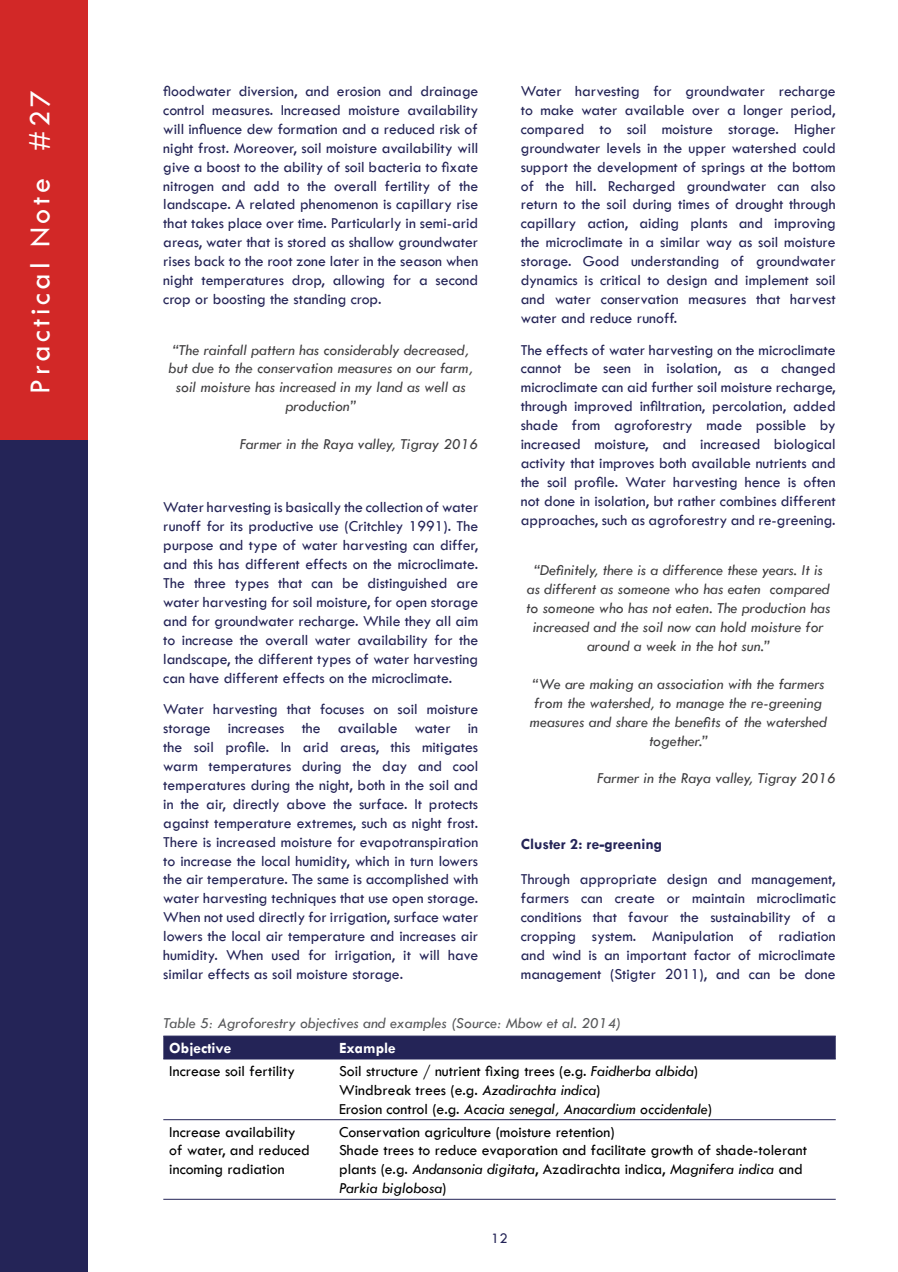
<style>
.page{position:relative;width:898px;height:1272px;background:#fff}
.page>*{position:absolute;margin:0;border:0;box-sizing:border-box;transform-origin:0 0}
.t1{font:30px "Tw Cen";letter-spacing:.12em;color:#fff}
.t2{font:15.75px/18.9px "Tw Cen";color:#242457;text-align:justify}
.t3{font:italic 15.75px/18.9px "Tw Cen";color:#414042;text-align:center}
.t4{font:15.75px/18.9px "Tw Cen";color:#000}
.t5{font:italic 15.75px "Tw Cen";color:#58595b}
.t6{font:700 15.75px "Tw Cen";color:#242457}
.t7{font:700 15.75px "Tw Cen";color:#fff}
.t8{font:15px "Tw Cen";color:#242457}
.s1{font-style:italic}
</style>
<div class="page">
<div style="left:0;top:0;width:87px;height:443px;background:#d22827"></div>
<div style="left:0;top:440px;width:87px;height:831px;background:#242457"></div>
<div style="left:163px;top:1036px;width:672px;height:22px;background:#242457"></div>
<hr style="left:163px;top:1035px;width:170px;height:1px;background:#242457">
<hr style="left:333px;top:1035px;width:502px;height:1px;background:#242457">
<hr style="left:163px;top:1058px;width:170px;height:1px;background:#242457">
<hr style="left:333px;top:1058px;width:502px;height:1px;background:#242457">
<hr style="left:163px;top:1119px;width:170px;height:1px;background:#242457">
<hr style="left:333px;top:1119px;width:502px;height:1px;background:#242457">
<hr style="left:163px;top:1198px;width:170px;height:1px;background:#242457">
<hr style="left:333px;top:1198px;width:502px;height:1px;background:#242457">
<h1 class="t1" style="left:22px;top:394px;width:305px;rotate:-90deg">Practical Note #27</h1>
<p class="t2" style="left:520px;top:81px;width:316px">Water harvesting for groundwater recharge to make water available over a longer period, compared to soil moisture storage. Higher groundwater levels in the upper watershed could support the development of springs at the bottom of the hill. Recharged groundwater can also return to the soil during times of drought through capillary action, aiding plants and improving the microclimate in a similar way as soil moisture storage. Good understanding of groundwater dynamics is critical to design and implement soil and water conservation measures that harvest water and reduce runoff.</p>
<p class="t2" style="left:520px;top:340px;width:316px">The effects of water harvesting on the microclimate cannot be seen in isolation, as a changed microclimate can aid further soil moisture recharge, through improved infiltration, percolation, added shade from agroforestry made possible by increased moisture, and increased biological activity that improves both available nutrients and the soil profile. Water harvesting hence is often not done in isolation, but rather combines different approaches, such as agroforestry and re-greening.</p>
<p class="t3" style="left:526px;top:560px;width:305px">“Definitely, there is a difference these years. It is as different as someone who has eaten compared to someone who has not eaten. The production has increased and the soil now can hold moisture for around a week in the hot sun.”</p>
<p class="t3" style="left:529px;top:674px;width:299px">“We are making an association with the farmers from the watershed, to manage the re-greening measures and share the benefits of the watershed together.”</p>
<p class="t3" style="left:597px;top:768px;width:240px">Farmer in the Raya valley, Tigray 2016</p>
<p class="t2" style="left:163px;top:81px;width:316px">floodwater diversion, and erosion and drainage control measures. Increased moisture availability will influence dew formation and a reduced risk of night frost. Moreover, soil moisture availability will give a boost to the ability of soil bacteria to fixate nitrogen and add to the overall fertility of the landscape. A related phenomenon is capillary rise that takes place over time. Particularly in semi-arid areas, water that is stored as shallow groundwater rises back to the root zone later in the season when night temperatures drop, allowing for a second crop or boosting the standing crop.</p>
<p class="t3" style="left:168px;top:340px;width:306px">“The rainfall pattern has considerably decreased, but due to the conservation measures on our farm, soil moisture has increased in my land as well as production”</p>
<p class="t3" style="left:239px;top:434px;width:240px">Farmer in the Raya valley, Tigray 2016</p>
<p class="t2" style="left:163px;top:498px;width:316px">Water harvesting is basically the collection of water runoff for its productive use (Critchley 1991). The purpose and type of water harvesting can differ, and this has different effects on the microclimate.<br>The three types that can be distinguished are water harvesting for soil moisture, for open storage and for groundwater recharge. While they all aim to increase the overall water availability for the landscape, the different types of water harvesting can have different effects on the microclimate.</p>
<p class="t2" style="left:163px;top:699px;width:316px">Water harvesting that focuses on soil moisture storage increases the available water in the soil profile. In arid areas, this mitigates warm temperatures during the day and cool temperatures during the night, both in the soil and in the air, directly above the surface. It protects against temperature extremes, such as night frost.<br>There is increased moisture for evapotranspiration to increase the local humidity, which in turn lowers the air temperature. The same is accomplished with water harvesting techniques that use open storage.<br>When not used directly for irrigation, surface water lowers the local air temperature and increases air humidity. When used for irrigation, it will have similar effects as soil moisture storage.</p>
<p class="t5" style="left:163px;top:1013px;width:459px">Table 5: Agroforestry objectives and examples (Source: Mbow et al. 2014)</p>
<p class="t7" style="left:169px;top:1038px;width:63px">Objective</p>
<p class="t7" style="left:339px;top:1038px;width:58px">Example</p>
<p class="t4" style="left:169px;top:1061px;width:127px">Increase soil fertility</p>
<p class="t4" style="left:339px;top:1061px;width:374px">Soil structure / nutrient fixing trees (e.g. <span class="s1">Faidherba albida</span>)<br>Windbreak trees (e.g. <span class="s1">Azadirachta indica</span>)<br>Erosion control (e.g. <span class="s1">Acacia senegal, Anacardium occidentale</span>)</p>
<p class="t4" style="left:169px;top:1122px;width:142px">Increase availability of water, and reduced incoming radiation</p>
<p class="t4" style="left:339px;top:1122px;width:469px">Conservation agriculture (moisture retention)<br>Shade trees to reduce evaporation and facilitate growth of shade-tolerant plants (e.g. <span class="s1">Andansonia digitata</span>, Azadirachta indica, <span class="s1">Magnifera indica</span> and <span class="s1">Parkia biglobosa</span>)</p>
<p class="t6" style="left:520px;top:834px;width:143px">Cluster 2: re-greening</p>
<p class="t2" style="left:520px;top:870px;width:316px">Through appropriate design and management, farmers can create or maintain microclimatic conditions that favour the sustainability of a cropping system. Manipulation of radiation and wind is an important factor of microclimate management (Stigter 2011), and can be done</p>
<p class="t8" style="left:491px;top:1228px;width:18px">12</p>
</div>
